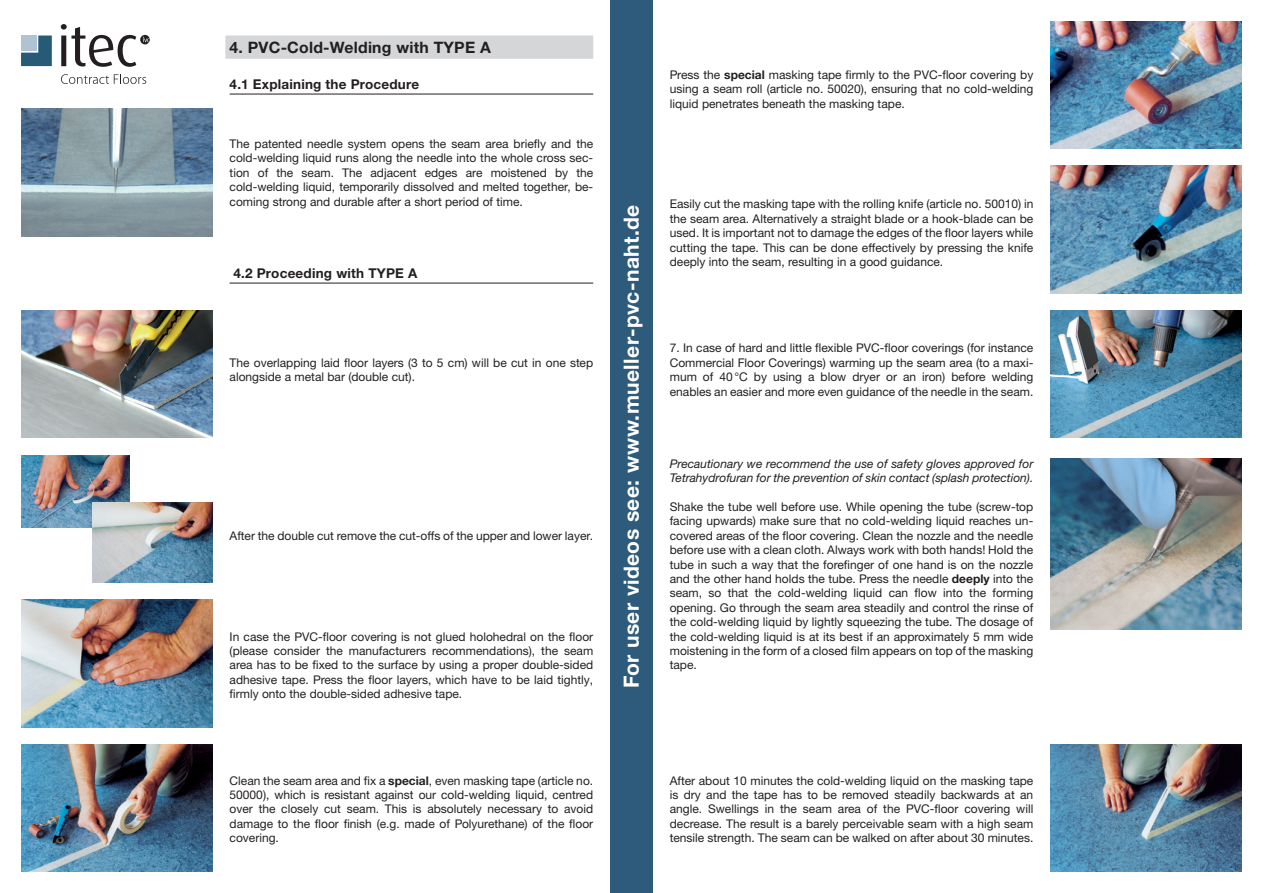
<style>
.page{position:relative;width:1263px;height:893px;background:#fff}
.page>*{position:absolute;margin:0;border:0;box-sizing:border-box;transform-origin:0 0}
.t1{font:700 21px "Helvetica Neue LTW1 G";letter-spacing:.02em;color:#fff}
._3_Kapitel{font:700 15.75px "Helvetica Neue LTW1 G";letter-spacing:.015em;color:#231f20}
._4_Unterkapitel{font:700 13.5px "Helvetica Neue LTW1 G";letter-spacing:.015em;color:#231f20}
._6_Fließtext_Innente{font:12px/14.4px "Helvetica Neue LTW1 G";color:#231f20;text-align:justify}
._5_Fließtext{font:12px/14.4px "Helvetica Neue LTW1 G";color:#231f20;text-align:justify}
._6_Fließtext_Innente-2{font:italic 12px/14.4px "Helvetica Neue LTW1 G";color:#231f20}
.s1{font-weight:700}
</style>
<div class="page">
<img style="left:21px;top:108px;width:192px;height:128px">
<img style="left:21px;top:310px;width:192px;height:128px">
<img style="left:21px;top:744px;width:192px;height:128px">
<img style="left:1050px;top:21px;width:192px;height:128px">
<img style="left:1050px;top:166px;width:192px;height:127px">
<img style="left:1050px;top:310px;width:192px;height:128px">
<img style="left:1050px;top:744px;width:192px;height:128px">
<img style="left:1050px;top:459px;width:192px;height:171px">
<img style="left:21px;top:600px;width:192px;height:127px">
<img style="left:21px;top:455px;width:108px;height:72px">
<img style="left:93px;top:503px;width:120px;height:80px">
<div style="left:225px;top:36px;width:368px;height:23px;background:#d5d6d8"></div>
<hr style="left:230px;top:94px;width:363px;height:1px;background:#231f20">
<hr style="left:230px;top:283px;width:363px;height:1px;background:#231f20">
<svg style="left:61px;top:74px;width:85px;height:10px"></svg>
<svg style="left:21px;top:36px;width:31px;height:30px"></svg>
<svg style="left:61px;top:24px;width:89px;height:43px"></svg>
<div style="left:610px;top:0;width:43px;height:893px;background:#2e5b7b"></div>
<p class="_3_Kapitel" style="left:230px;top:37px;width:263px">4. PVC-Cold-Welding with TYPE A</p>
<p class="_4_Unterkapitel" style="left:230px;top:75px;width:191px">4.1 Explaining the Procedure</p>
<p class="_6_Fließtext_Innente" style="left:670px;top:67px;width:365px">Press the <span class="s1">special</span> masking tape firmly to the PVC-floor covering by using a seam roll (article no. 50020), ensuring that no cold-welding liquid penetrates beneath the masking tape.</p>
<p class="_5_Fließtext" style="left:230px;top:136px;width:365px">The patented needle system opens the seam area briefly and the cold-welding liquid runs along the needle into the whole cross sec&shy;tion of the seam. The adjacent edges are moistened by the cold-welding liquid, temporarily dissolved and melted together, be&shy;coming strong and durable after a short period of time.</p>
<p class="_6_Fließtext_Innente" style="left:670px;top:197px;width:365px">Easily cut the masking tape with the rolling knife (article no. 50010) in the seam area. Alternatively a straight blade or a hook-blade can be used. It is important not to damage the edges of the floor layers while cutting the tape. This can be done effectively by pressing the knife deeply into the seam, resulting in a good guidance.</p>
<p class="t1" style="left:618px;top:688px;width:485px;rotate:-90deg">For user videos see: www.mueller-pvc-naht.de</p>
<p class="_4_Unterkapitel" style="left:234px;top:264px;width:185px">4.2 Proceeding with TYPE A</p>
<p class="_6_Fließtext_Innente" style="left:670px;top:341px;width:365px">7. In case of hard and little flexible PVC-floor coverings (for instance Commercial Floor Coverings) warming up the seam area (to a maxi&shy;mum of 40°C by using a blow dryer or an iron) before welding enables an easier and more even guidance of the needle in the seam.</p>
<p class="_6_Fließtext_Innente" style="left:230px;top:355px;width:365px">The overlapping laid floor layers (3 to 5 cm) will be cut in one step alongside a metal bar (double cut).</p>
<p class="_6_Fließtext_Innente-2" style="left:670px;top:456px;width:365px">Precautionary we recommend the use of safety gloves approved for<br>Tetrahydrofuran for the prevention of skin contact (splash protection).</p>
<p class="_6_Fließtext_Innente" style="left:670px;top:499px;width:365px">Shake the tube well before use. While opening the tube (screw-top facing upwards) make sure that no cold-welding liquid reaches un&shy;covered areas of the floor covering. Clean the nozzle and the needle before use with a clean cloth. Always work with both hands! Hold the tube in such a way that the forefinger of one hand is on the nozzle and the other hand holds the tube. Press the needle <span class="s1">deeply</span> into the seam, so that the cold-welding liquid can flow into the forming opening. Go through the seam area steadily and control the rinse of the cold-welding liquid by lightly squeezing the tube. The dosage of the cold-welding liquid is at its best if an approximately 5 mm wide moistening in the form of a closed film appears on top of the masking tape.</p>
<p class="_6_Fließtext_Innente" style="left:230px;top:528px;width:365px">After the double cut remove the cut-offs of the upper and lower layer.</p>
<p class="_6_Fließtext_Innente" style="left:230px;top:629px;width:365px">In case the PVC-floor covering is not glued holohedral on the floor (please consider the manufacturers recommendations), the seam area has to be fixed to the surface by using a proper double-sided adhesive tape. Press the floor layers, which have to be laid tightly, firmly onto the double-sided adhesive tape.</p>
<p class="_6_Fließtext_Innente" style="left:230px;top:773px;width:365px">Clean the seam area and fix a <span class="s1">special</span>, even masking tape (article no.<br>50000), which is resistant against our cold-welding liquid, centred over the closely cut seam. This is absolutely necessary to avoid damage to the floor finish (e.g. made of Polyurethane) of the floor covering.</p>
<p class="_6_Fließtext_Innente" style="left:670px;top:773px;width:365px">After about 10 minutes the cold-welding liquid on the masking tape is dry and the tape has to be removed steadily backwards at an angle. Swellings in the seam area of the PVC-floor covering will decrease. The result is a barely perceivable seam with a high seam tensile strength. The seam can be walked on after about 30 minutes.</p>
</div>
